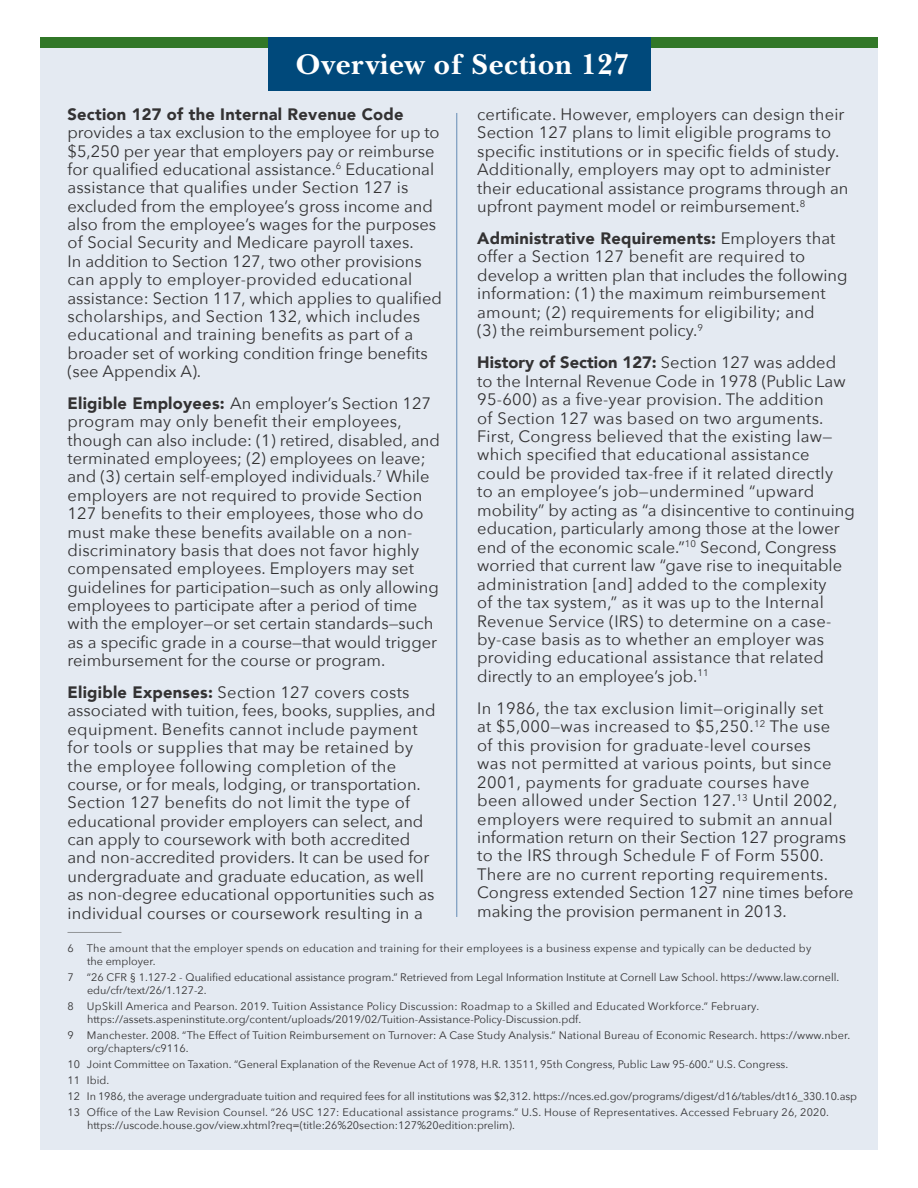
<style>
.page{position:relative;width:918px;height:1188px;background:#fff}
.page>*{position:absolute;margin:0;border:0;box-sizing:border-box;transform-origin:0 0}
.Box_Header__Baskervi{font:700 30px "New Baskerville";letter-spacing:.02em;color:#fff}
.Paragraph_1__2_Colum{font:16.5px/18.3px "Avenir Next";letter-spacing:.005em;color:#333233}
.Footnote{font:10.8px/13.2px "Avenir Next";color:#333233}
.Footnote-2{font:10.8px/13.2px "Avenir Next";letter-spacing:.02em;color:#333233}
.s1{font-family:"Avenir";font-weight:900}
</style>
<div class="page">
<div style="left:40px;top:39px;width:838px;height:1111px;background:#e4eaf2"></div>
<div style="left:40px;top:37px;width:838px;height:11px;background:#317728"></div>
<div style="left:268px;top:37px;width:382px;height:54px;background:#00497b"></div>
<hr style="left:68px;top:932px;width:54px;height:1px;background:#939598">
<hr style="left:457px;top:113px;width:1px;height:804px;background:#648cb4">
<p class="Box_Header__Baskervi" style="left:296px;top:47px;width:335px">Overview of Section 127</p>
<p class="Paragraph_1__2_Colum" style="left:68px;top:104px;width:376px"><span class="s1">Section 127 of the Internal Revenue Code </span>provides a tax exclusion to the employee for up to $5,250 per year that employers pay or reimburse for qualified educational assistance.<sup>6</sup> Educational assistance that qualifies under Section 127 is excluded from the employee’s gross income and also from the employee’s wages for the purposes of Social Security and Medicare payroll taxes.<br>In addition to Section 127, two other provisions can apply to employer-provided educational assistance: Section 117, which applies to qualified scholarships, and Section 132, which includes educational and training benefits as part of a broader set of working condition fringe benefits (see Appendix A).</p>
<p class="Paragraph_1__2_Colum" style="left:68px;top:393px;width:374px"><span class="s1">Eligible Employees:</span> An employer’s Section 127 program may only benefit their employees, though can also include: (1) retired, disabled, and terminated employees; (2) employees on leave; and (3) certain self-employed individuals.<sup>7</sup> While employers are not required to provide Section 127 benefits to their employees, those who do must make these benefits available on a non&shy;discriminatory basis that does not favor highly compensated employees. Employers may set guidelines for participation—such as only allowing employees to participate after a period of time with the employer—or set certain standards—such as a specific grade in a course—that would trigger reimbursement for the course or program.</p>
<p class="Paragraph_1__2_Colum" style="left:68px;top:682px;width:370px"><span class="s1">Eligible Expenses:</span> Section 127 covers costs associated with tuition, fees, books, supplies, and equipment. Benefits cannot include payment for tools or supplies that may be retained by the employee following completion of the course, or for meals, lodging, or transportation.<br>Section 127 benefits do not limit the type of educational provider employers can select, and can apply to coursework with both accredited and non-accredited providers. It can be used for undergraduate and graduate education, as well as non-degree educational opportunities such as individual courses or coursework resulting in a</p>
<p class="Paragraph_1__2_Colum" style="left:477px;top:104px;width:373px">certificate. However, employers can design their Section 127 plans to limit eligible programs to specific institutions or in specific fields of study.<br>Additionally, employers may opt to administer their educational assistance programs through an upfront payment model or reimbursement.<sup>8</sup></p>
<p class="Paragraph_1__2_Colum" style="left:477px;top:228px;width:372px"><span class="s1">Administrative Requirements:</span> Employers that offer a Section 127 benefit are required to develop a written plan that includes the following information: (1) the maximum reimbursement amount; (2) requirements for eligibility; and<br>(3) the reimbursement policy.<sup>9</sup></p>
<p class="Paragraph_1__2_Colum" style="left:477px;top:353px;width:379px"><span class="s1">History of Section 127:</span> Section 127 was added to the Internal Revenue Code in 1978 (Public Law 95-600) as a five-year provision. The addition<br>of Section 127 was based on two arguments.<br>First, Congress believed that the existing law— which specified that educational assistance could be provided tax-free if it related directly<br>to an employee’s job—undermined “upward mobility” by acting as “a disincentive to continuing education, particularly among those at the lower end of the economic scale.”<sup>10</sup> Second, Congress worried that current law “gave rise to inequitable administration [and] added to the complexity<br>of the tax system,” as it was up to the Internal Revenue Service (IRS) to determine on a case&shy;by-case basis as to whether an employer was providing educational assistance that related directly to an employee’s job.<sup>11</sup></p>
<p class="Paragraph_1__2_Colum" style="left:477px;top:698px;width:378px">In 1986, the tax exclusion limit—originally set<br>at $5,000—was increased to $5,250.<sup>12</sup> The use<br>of this provision for graduate-level courses<br>was not permitted at various points, but since 2001, payments for graduate courses have<br>been allowed under Section 127.<sup>13</sup> Until 2002, employers were required to submit an annual information return on their Section 127 programs to the IRS through Schedule F of Form 5500.<br>There are no current reporting requirements.<br>Congress extended Section 127 nine times before making the provision permanent in 2013.</p>
<p class="Footnote-2" style="left:87px;top:942px;width:726px;text-indent:-20px">6 The amount that the employer spends on education and training for their employees is a business expense and typically can be deducted by the employer.</p>
<p class="Footnote" style="left:87px;top:970px;width:754px;text-indent:-20px">7 “26 CFR § 1.127-2 - Qualified educational assistance program.” Retrieved from Legal Information Institute at Cornell Law School. https://www.law.cornell. edu/cfr/text/26/1.127-2.</p>
<p class="Footnote" style="left:87px;top:999px;width:674px;text-indent:-20px">8 UpSkill America and Pearson. 2019. Tuition Assistance Policy Discussion: Roadmap to a Skilled and Educated Workforce.” February. https://assets.aspeninstitute.org/content/uploads/2019/02/Tuition-Assistance-Policy-Discussion.pdf.</p>
<p class="Footnote" style="left:87px;top:1028px;width:765px;text-indent:-20px">9 Manchester. 2008. “The Effect of Tuition Reimbursement on Turnover: A Case Study Analysis.” National Bureau of Economic Research. https://www.nber. org/chapters/c9116.</p>
<p class="Footnote" style="left:68px;top:1057px;width:722px">10 Joint Committee on Taxation. “General Explanation of the Revenue Act of 1978, H.R. 13511, 95th Congress, Public Law 95-600.” U.S. Congress.</p>
<p class="Footnote" style="left:68px;top:1073px;width:43px">11 Ibid.</p>
<p class="Footnote" style="left:68px;top:1089px;width:791px">12 In 1986, the average undergraduate tuition and required fees for all institutions was $2,312. https://nces.ed.gov/programs/digest/d16/tables/dt16_330.10.asp</p>
<p class="Footnote-2" style="left:87px;top:1105px;width:744px;text-indent:-20px">13 Office of the Law Revision Counsel. “26 USC 127: Educational assistance programs.” U.S. House of Representatives. Accessed February 26, 2020. https://uscode.house.gov/view.xhtml?req=(title:26%20section:127%20edition:prelim).</p>
</div>
